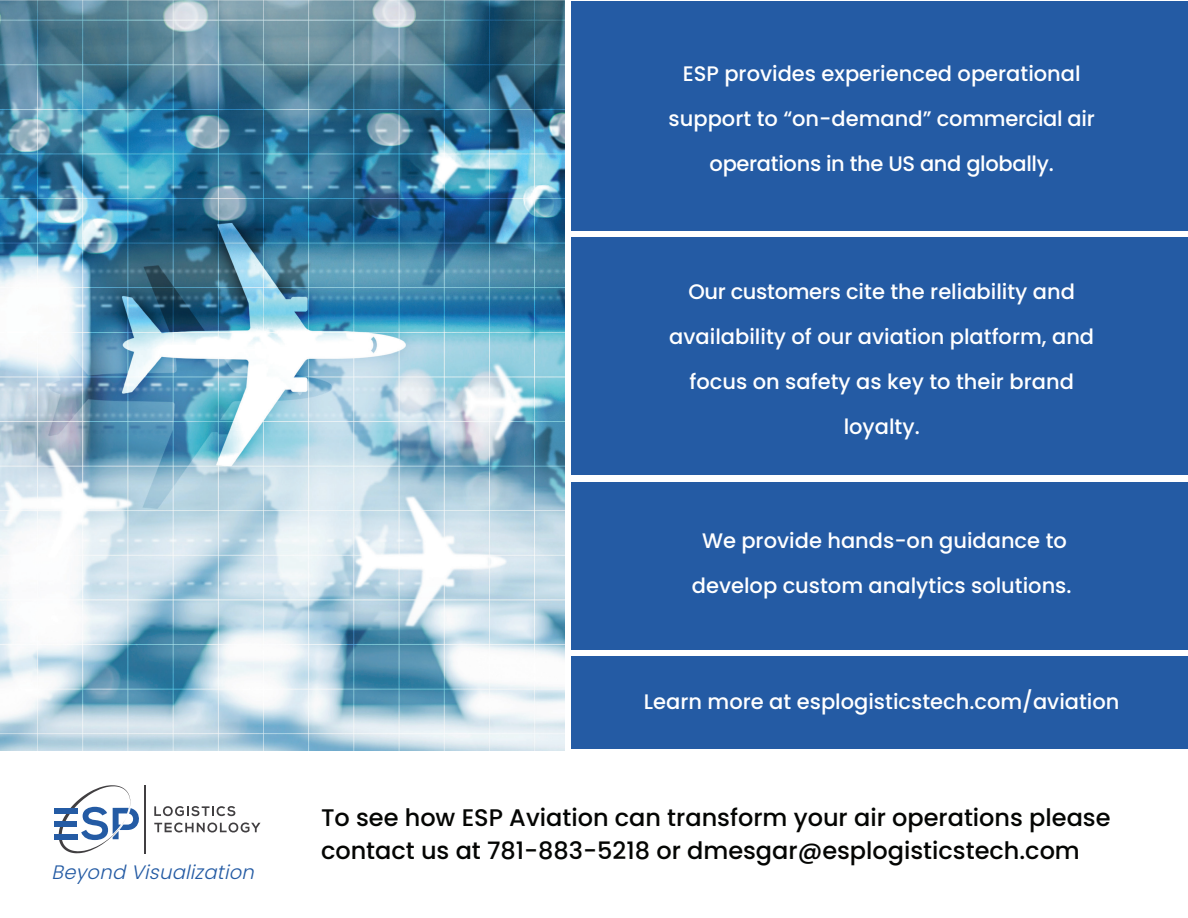
<style>
.page{position:relative;width:1188px;height:918px;background:#fff}
.page>*{position:absolute;margin:0;border:0;box-sizing:border-box;transform-origin:0 0}
.t1{font:500 24px/33px "Poppins";color:#040503}
.t2{font:500 21px/45px "Poppins";color:#fff;text-align:center}
.t3{font:italic 300 19.5px "Poppins";color:#245ba4}
</style>
<div class="page">
<div style="left:572px;top:657px;width:616px;height:92px;background:#245ba4"></div>
<div style="left:572px;top:482px;width:616px;height:167px;background:#245ba4"></div>
<div style="left:572px;top:237px;width:616px;height:238px;background:#245ba4"></div>
<img style="left:0;top:0;width:564px;height:751px">
<div style="left:572px;top:1px;width:616px;height:230px;background:#245ba4"></div>
<svg style="left:59px;top:785px;width:80px;height:68px"></svg>
<hr style="left:145px;top:785px;width:1px;height:68px;background:#413f41">
<svg style="left:154px;top:806px;width:81px;height:10px"></svg>
<svg style="left:154px;top:822px;width:106px;height:10px"></svg>
<div style="left:54px;top:808px;width:23px;height:6px;background:#245ba4"></div>
<div style="left:54px;top:821px;width:23px;height:6px;background:#245ba4"></div>
<div style="left:54px;top:834px;width:23px;height:5px;background:#245ba4"></div>
<p class="t3" style="left:51px;top:861px;width:211px">Beyond Visualization</p>
<p class="t2" style="left:669px;top:51px;width:428px">ESP provides experienced operational support to “on-demand” commercial air operations in the US and globally.</p>
<p class="t2" style="left:669px;top:269px;width:426px">Our customers cite the reliability and availability of our aviation platform, and focus on safety as key to their brand loyalty.</p>
<p class="t2" style="left:692px;top:518px;width:381px">We provide hands-on guidance to develop custom analytics solutions.</p>
<p class="t2" style="left:644px;top:680px;width:477px">Learn more at esplogisticstech.com/aviation</p>
<p class="t1" style="left:321px;top:801px;width:791px">To see how ESP Aviation can transform your air operations please contact us at 781-883-5218 or dmesgar@esplogisticstech.com</p>
</div>
